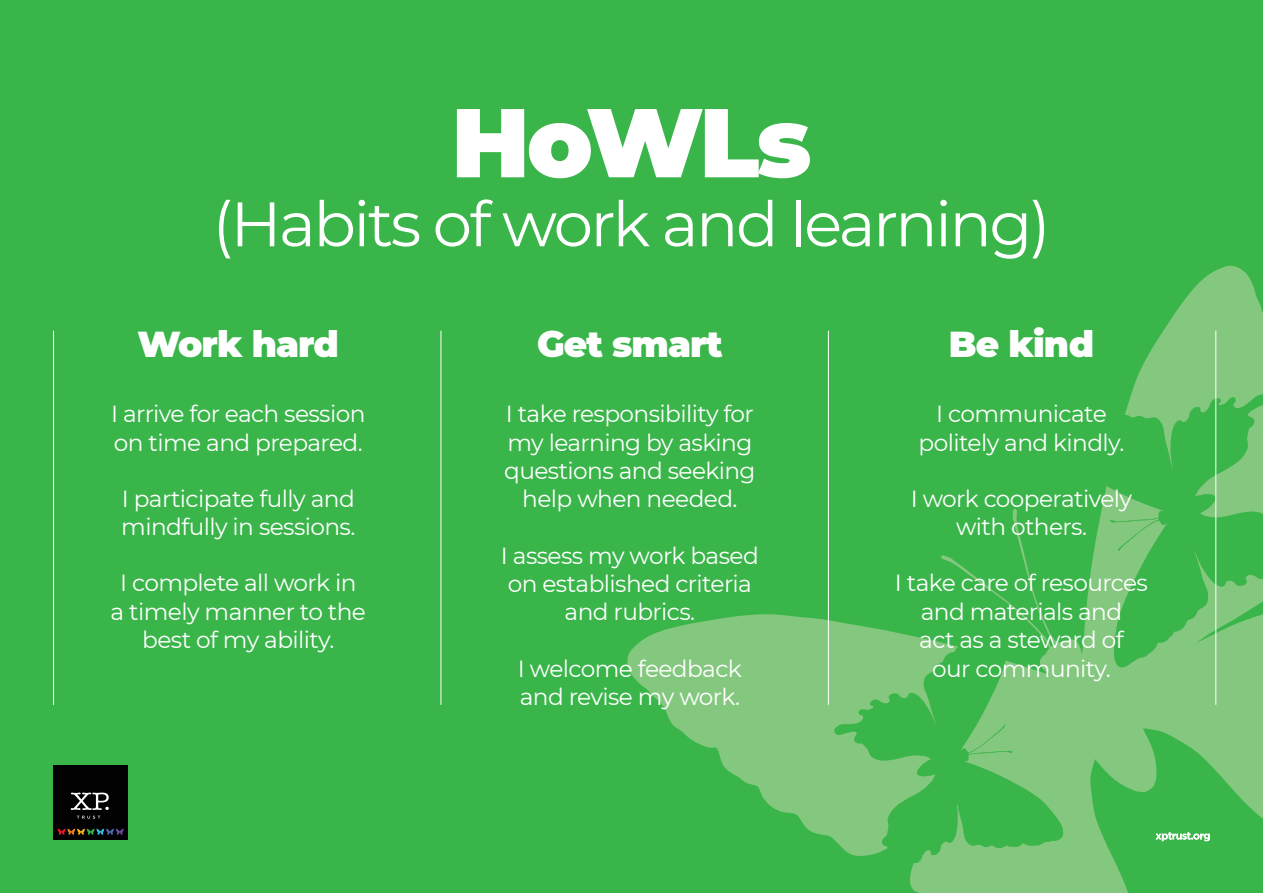
<style>
.page{position:relative;width:1263px;height:893px;background:#3ab54a}
.page>*{position:absolute;margin:0;border:0;box-sizing:border-box;transform-origin:0 0}
.t1{font:900 97.5px "Montserrat";letter-spacing:-.04em;color:#fff}
.t2{font:62.62px "Montserrat";letter-spacing:-.04em;color:#fff}
.t3{font:900 36px "Montserrat";letter-spacing:-.025em;color:#fff}
.t4{font:23.25px/28.4px "Montserrat";letter-spacing:-.025em;color:#fff;text-align:center}
</style>
<div class="page">
<svg style="left:627px;top:266px;width:636px;height:627px"></svg>
<svg style="left:834px;top:620px;width:229px;height:248px"></svg>
<svg style="left:1155px;top:832px;width:55px;height:9px"></svg>
<svg style="left:1054px;top:393px;width:209px;height:274px"></svg>
<div style="left:53px;top:765px;width:75px;height:75px;background:#010101"></div>
<svg style="left:71px;top:793px;width:38px;height:17px"></svg>
<svg style="left:77px;top:816px;width:24px;height:3px"></svg>
<svg style="left:57px;top:829px;width:67px;height:6px"></svg>
<hr style="left:53px;top:331px;width:1px;height:374px;background:#fff">
<hr style="left:1215px;top:331px;width:1px;height:374px;background:#fff">
<hr style="left:828px;top:331px;width:1px;height:374px;background:#fff">
<hr style="left:441px;top:331px;width:1px;height:374px;background:#fff">
<h1 class="t1" style="left:451px;top:69px;width:362px">HoWLs</h1>
<h2 class="t2" style="left:212px;top:181px;width:839px">(Habits of work and learning)</h2>
<h3 class="t3" style="left:138px;top:317px;width:203px">Work hard</h3>
<p class="t4" style="left:111px;top:399px;width:256px;text-align:left">I arrive for each session on time and prepared.</p>
<p class="t4" style="left:121px;top:483px;width:236px;text-align:left">I participate fully and mindfully in sessions.</p>
<p class="t4" style="left:111px;top:568px;width:257px">I complete all work in a timely manner to the best of my ability.</p>
<h3 class="t3" style="left:537px;top:317px;width:187px">Get smart</h3>
<p class="t4" style="left:504px;top:399px;width:253px">I take responsibility for my learning by asking questions and seeking help when needed.</p>
<p class="t4" style="left:501px;top:540px;width:259px">I assess my work based on established criteria and rubrics.</p>
<p class="t4" style="left:518px;top:653px;width:225px;text-align:left">I welcome feedback and revise my work.</p>
<h3 class="t3" style="left:949px;top:317px;width:147px">Be kind</h3>
<p class="t4" style="left:919px;top:399px;width:207px">I communicate politely and kindly.</p>
<p class="t4" style="left:911px;top:483px;width:223px">I work cooperatively with others.</p>
<p class="t4" style="left:895px;top:568px;width:255px">I take care of resources and materials and<br>act as a steward of<br>our community.</p>
</div>
